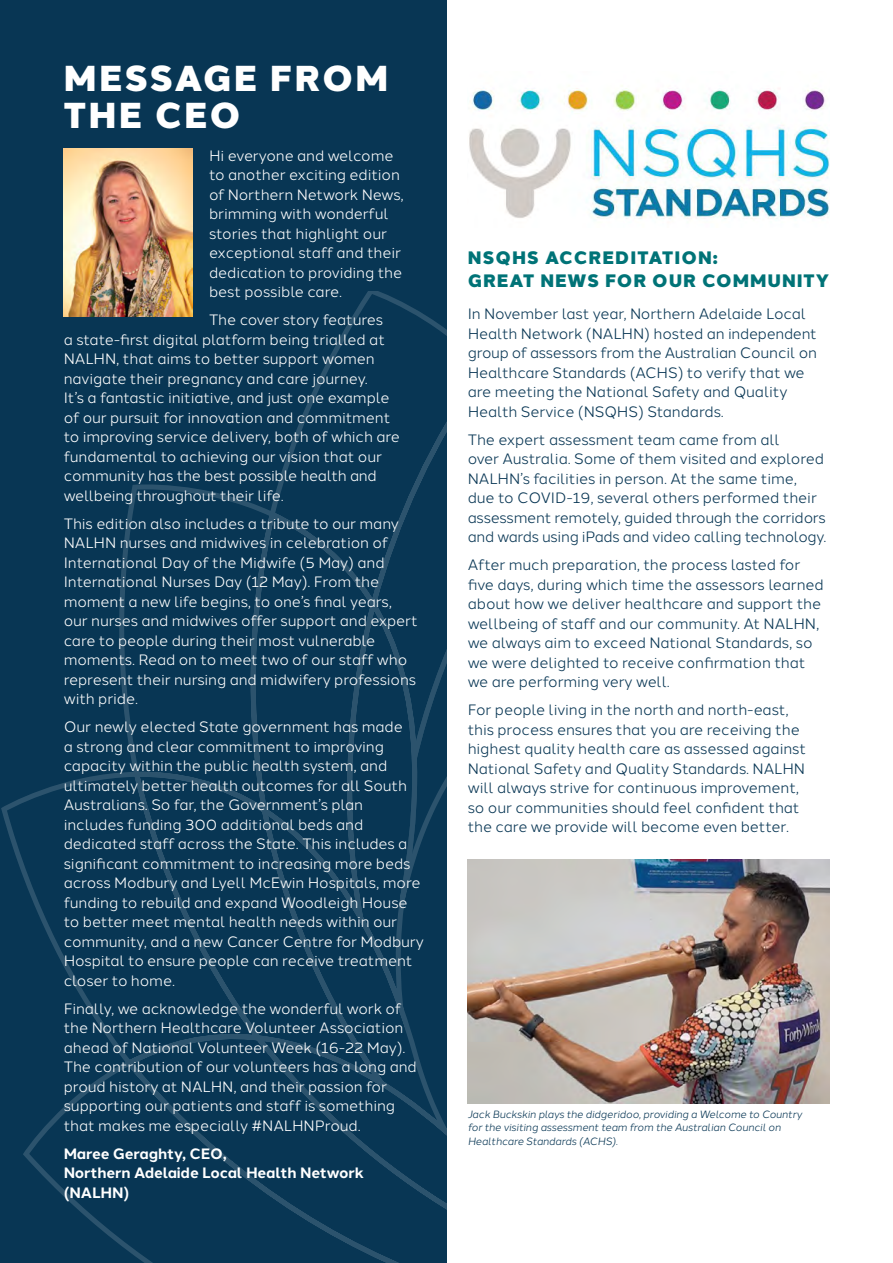
<style>
.page{position:relative;width:893px;height:1263px;background:#fff}
.page>*{position:absolute;margin:0;border:0;box-sizing:border-box;transform-origin:0 0}
.t1{font:900 36px/37.5px "Halcom";letter-spacing:.06em;color:#fff}
.t2{font:900 18px/22.5px "Halcom";letter-spacing:.05em;color:#007377}
.t3{font:15px/19.5px "Halcom";letter-spacing:-.01em;color:#fff}
.t4{font:15px/19.5px "Halcom";letter-spacing:-.01em;color:#083654}
.t5{font:700 15px/19.5px "Halcom";letter-spacing:-.01em;color:#fff}
.t6{font:italic 10.5px/13.5px "Halcom";letter-spacing:-.02em;color:#083654}
</style>
<div class="page">
<div style="left:0;top:0;width:446px;height:1263px;background:#083654"></div>
<svg style="left:1px;top:291px;width:445px;height:972px"></svg>
<img style="left:64px;top:149px;width:128px;height:168px">
<img style="left:468px;top:860px;width:361px;height:244px">
<img style="left:469px;top:85px;width:360px;height:135px">
<h1 class="t1" style="left:64px;top:58px;width:326px">MESSAGE FROM<br>THE CEO</h1>
<p class="t3" style="left:209px;top:144px;width:196px">Hi everyone and welcome to another exciting edition of Northern Network News, brimming with wonderful stories that highlight our exceptional staff and their dedication to providing the best possible care.</p>
<p class="t3" style="left:64px;top:309px;width:338px;text-indent:145px">The cover story features<br>a state-first digital platform being trialled at NALHN, that aims to better support women navigate their pregnancy and care journey.<br>It’s a fantastic initiative, and just one example of our pursuit for innovation and commitment to improving service delivery, both of which are fundamental to achieving our vision that our community has the best possible health and wellbeing throughout their life.</p>
<p class="t3" style="left:64px;top:512px;width:355px">This edition also includes a tribute to our many NALHN nurses and midwives in celebration of International Day of the Midwife (5 May) and International Nurses Day (12 May). From the moment a new life begins, to one’s final years, our nurses and midwives offer support and expert care to people during their most vulnerable moments. Read on to meet two of our staff who represent their nursing and midwifery professions with pride.</p>
<p class="t3" style="left:64px;top:716px;width:362px">Our newly elected State government has made<br>a strong and clear commitment to improving capacity within the public health system, and ultimately better health outcomes for all South Australians. So far, the Government’s plan includes funding 300 additional beds and dedicated staff across the State. This includes a significant commitment to increasing more beds across Modbury and Lyell McEwin Hospitals, more funding to rebuild and expand Woodleigh House to better meet mental health needs within our community, and a new Cancer Centre for Modbury Hospital to ensure people can receive treatment closer to home.</p>
<p class="t3" style="left:64px;top:997px;width:355px">Finally, we acknowledge the wonderful work of the Northern Healthcare Volunteer Association ahead of National Volunteer Week (16-22 May).<br>The contribution of our volunteers has a long and proud history at NALHN, and their passion for supporting our patients and staff is something that makes me especially #NALHNProud.</p>
<p class="t5" style="left:64px;top:1142px;width:302px">Maree Geraghty, CEO,<br>Northern Adelaide Local Health Network (NALHN)</p>
<p class="t2" style="left:468px;top:246px;width:363px">NSQHS ACCREDITATION:<br>GREAT NEWS FOR OUR COMMUNITY</p>
<p class="t4" style="left:468px;top:303px;width:351px">In November last year, Northern Adelaide Local Health Network (NALHN) hosted an independent group of assessors from the Australian Council on Healthcare Standards (ACHS) to verify that we are meeting the National Safety and Quality Health Service (NSQHS) Standards.</p>
<p class="t4" style="left:468px;top:428px;width:360px">The expert assessment team came from all<br>over Australia. Some of them visited and explored NALHN’s facilities in person. At the same time, due to COVID-19, several others performed their assessment remotely, guided through the corridors and wards using iPads and video calling technology.</p>
<p class="t4" style="left:468px;top:554px;width:358px">After much preparation, the process lasted for five days, during which time the assessors learned about how we deliver healthcare and support the wellbeing of staff and our community. At NALHN, we always aim to exceed National Standards, so we were delighted to receive confirmation that we are performing very well.</p>
<p class="t4" style="left:468px;top:699px;width:340px">For people living in the north and north-east, this process ensures that you are receiving the highest quality health care as assessed against National Safety and Quality Standards. NALHN will always strive for continuous improvement, so our communities should feel confident that the care we provide will become even better.</p>
<p class="t6" style="left:468px;top:1106px;width:336px">Jack Buckskin plays the didgeridoo, providing a Welcome to Country for the visiting assessment team from the Australian Council on<br>Healthcare Standards (ACHS).</p>
</div>
